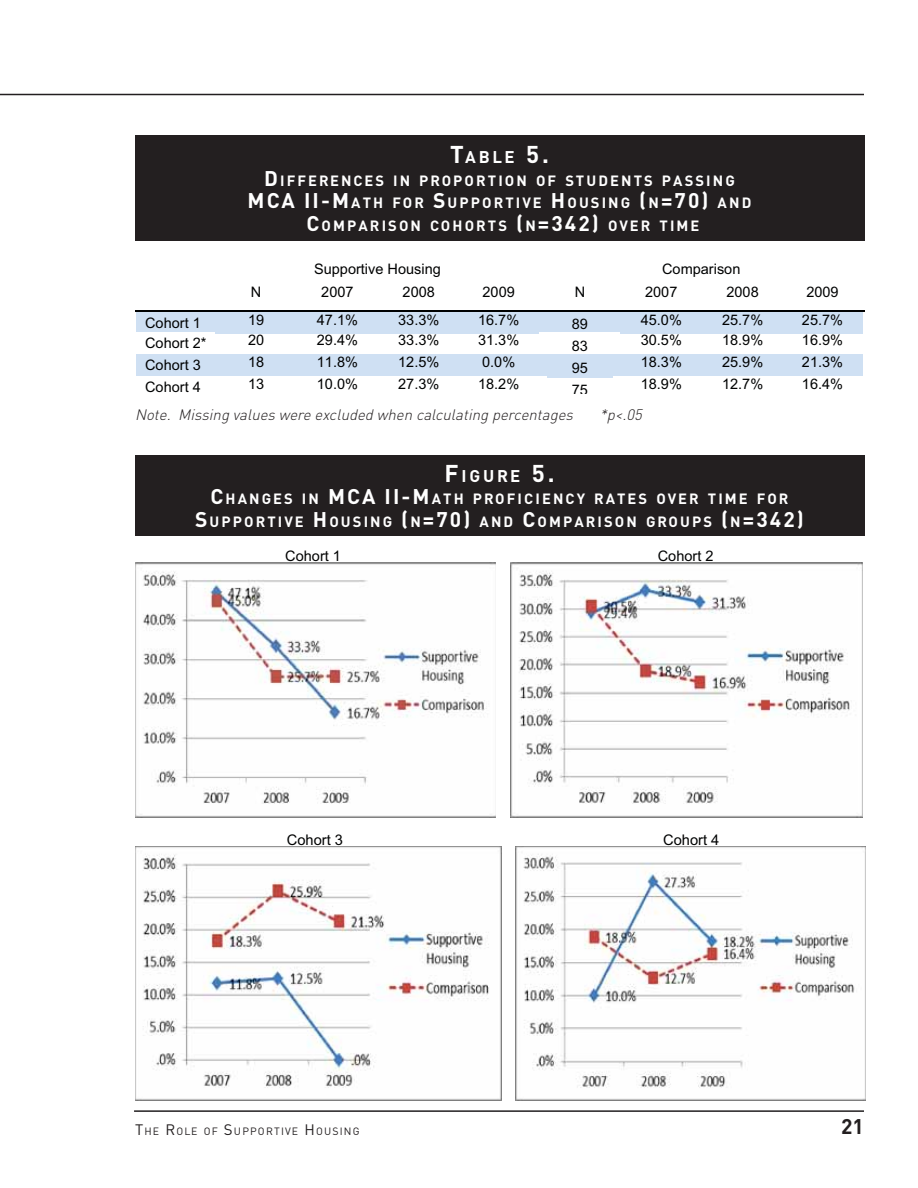
<style>
.page{position:relative;width:918px;height:1188px;background:#fff}
.page>*{position:absolute;margin:0;border:0;box-sizing:border-box;transform-origin:0 0}
.t1{font:700 21px "DINOT";color:#231f20}
.t2{font:700 16.8px "DINOT";letter-spacing:.17em;color:#fff}
.t3{font:italic 300 15px "DINOT";color:#231f20}
.t4{font:700 14.7px/22.5px "DINOT";letter-spacing:.145em;color:#fff;text-align:center}
.t5{font:14.7px "Arial";color:#010202}
.t6{font:14.55px "Arial";color:#010202}
.t7{font:10.5px "DINOT";letter-spacing:.115em;color:#231f20}
.s1{font-size:24px}
.s2{font-size:21px}
.s3{font-size:15px}
</style>
<div class="page">
<hr style="left:134px;top:1110px;width:730px;height:2px;background:#231f20">
<div style="left:135px;top:135px;width:729px;height:105px;background:#231f20"></div>
<div style="left:135px;top:455px;width:729px;height:81px;background:#231f20"></div>
<div style="left:136px;top:310px;width:80px;height:22px;background:#cfe0f3"></div>
<div style="left:215px;top:312px;width:81px;height:22px;background:#cfe0f3"></div>
<div style="left:296px;top:312px;width:82px;height:22px;background:#cfe0f3"></div>
<div style="left:378px;top:312px;width:81px;height:22px;background:#cfe0f3"></div>
<div style="left:457px;top:312px;width:82px;height:22px;background:#cfe0f3"></div>
<div style="left:539px;top:310px;width:81px;height:22px;background:#cfe0f3"></div>
<div style="left:620px;top:312px;width:81px;height:22px;background:#cfe0f3"></div>
<div style="left:701px;top:312px;width:80px;height:22px;background:#cfe0f3"></div>
<div style="left:781px;top:312px;width:82px;height:22px;background:#cfe0f3"></div>
<hr style="left:135px;top:310px;width:729px;height:2px;background:#010202">
<div style="left:136px;top:354px;width:80px;height:22px;background:#cfe0f3"></div>
<div style="left:215px;top:354px;width:81px;height:22px;background:#cfe0f3"></div>
<div style="left:296px;top:354px;width:82px;height:22px;background:#cfe0f3"></div>
<div style="left:378px;top:354px;width:81px;height:22px;background:#cfe0f3"></div>
<div style="left:457px;top:354px;width:82px;height:22px;background:#cfe0f3"></div>
<div style="left:539px;top:354px;width:81px;height:22px;background:#cfe0f3"></div>
<div style="left:547px;top:360px;width:66px;height:17px;background:#cfe0f3"></div>
<div style="left:620px;top:354px;width:81px;height:22px;background:#cfe0f3"></div>
<div style="left:701px;top:354px;width:80px;height:22px;background:#cfe0f3"></div>
<div style="left:781px;top:354px;width:82px;height:22px;background:#cfe0f3"></div>
<img style="left:135px;top:562px;width:361px;height:255px">
<img style="left:510px;top:562px;width:353px;height:255px">
<img style="left:135px;top:846px;width:366px;height:254px">
<img style="left:516px;top:846px;width:350px;height:254px">
<hr style="left:0;top:94px;width:864px;height:1px;background:#231f20">
<p class="t2" style="left:450px;top:147px;width:100px"><span class="s1">T</span>ABLE <span class="s1">5.</span></p>
<p class="t4" style="left:248px;top:169px;width:505px"><span class="s2">D</span>IFFERENCES IN PROPORTION OF STUDENTS PASSING<br><span class="s2">MCA II-M</span>ATH FOR <span class="s2">S</span>UPPORTIVE <span class="s2">H</span>OUSING <span class="s2">(</span>N<span class="s2">=70)</span> AND<br><span class="s2">C</span>OMPARISON COHORTS <span class="s2">(</span>N<span class="s2">=342)</span> OVER TIME</p>
<p class="t6" style="left:314px;top:264px;width:128px">Supportive Housing</p>
<p class="t6" style="left:662px;top:264px;width:80px">Comparison</p>
<p class="t6" style="left:251px;top:287px;width:12px">N</p>
<p class="t6" style="left:321px;top:287px;width:34px">2007</p>
<p class="t6" style="left:403px;top:287px;width:34px">2008</p>
<p class="t6" style="left:483px;top:287px;width:34px">2009</p>
<p class="t6" style="left:575px;top:287px;width:12px">N</p>
<p class="t6" style="left:645px;top:287px;width:34px">2007</p>
<p class="t6" style="left:727px;top:287px;width:34px">2008</p>
<p class="t6" style="left:806px;top:287px;width:34px">2009</p>
<p class="t6" style="left:145px;top:317px;width:57px">Cohort 1</p>
<p class="t6" style="left:248px;top:315px;width:18px">19</p>
<p class="t6" style="left:317px;top:315px;width:43px">47.1%</p>
<p class="t6" style="left:398px;top:315px;width:43px">33.3%</p>
<p class="t6" style="left:478px;top:315px;width:43px">16.7%</p>
<p class="t6" style="left:572px;top:319px;width:18px">89</p>
<p class="t6" style="left:641px;top:315px;width:43px">45.0%</p>
<p class="t6" style="left:722px;top:315px;width:43px">25.7%</p>
<p class="t6" style="left:802px;top:315px;width:43px">25.7%</p>
<p class="t6" style="left:145px;top:338px;width:63px">Cohort 2*</p>
<p class="t6" style="left:248px;top:335px;width:18px">20</p>
<p class="t6" style="left:317px;top:335px;width:43px">29.4%</p>
<p class="t6" style="left:398px;top:335px;width:43px">33.3%</p>
<p class="t6" style="left:478px;top:335px;width:43px">31.3%</p>
<p class="t6" style="left:641px;top:335px;width:43px">30.5%</p>
<p class="t6" style="left:722px;top:335px;width:43px">18.9%</p>
<p class="t6" style="left:802px;top:335px;width:43px">16.9%</p>
<p class="t6" style="left:572px;top:341px;width:18px">83</p>
<p class="t6" style="left:145px;top:360px;width:57px">Cohort 3</p>
<p class="t6" style="left:248px;top:357px;width:18px">18</p>
<p class="t6" style="left:317px;top:357px;width:43px">11.8%</p>
<p class="t6" style="left:398px;top:357px;width:43px">12.5%</p>
<p class="t6" style="left:482px;top:357px;width:35px">0.0%</p>
<p class="t6" style="left:145px;top:381px;width:57px">Cohort 4</p>
<p class="t6" style="left:248px;top:378px;width:18px">13</p>
<p class="t6" style="left:317px;top:378px;width:43px">10.0%</p>
<p class="t6" style="left:398px;top:378px;width:43px">27.3%</p>
<p class="t6" style="left:478px;top:378px;width:43px">18.2%</p>
<p class="t6" style="left:572px;top:362px;width:18px">95</p>
<p class="t6" style="left:572px;top:384px;width:18px">75</p>
<p class="t6" style="left:641px;top:357px;width:43px">18.3%</p>
<p class="t6" style="left:722px;top:357px;width:43px">25.9%</p>
<p class="t6" style="left:802px;top:357px;width:43px">21.3%</p>
<p class="t6" style="left:641px;top:378px;width:43px">18.9%</p>
<p class="t6" style="left:722px;top:378px;width:43px">12.7%</p>
<p class="t6" style="left:802px;top:378px;width:43px">16.4%</p>
<p class="t3" style="left:135px;top:410px;width:443px">Note. Missing values were excluded when calculating percentages</p>
<p class="t3" style="left:600px;top:410px;width:47px">*p&lt;.05</p>
<p class="t2" style="left:444px;top:466px;width:112px"><span class="s1">F</span>IGURE <span class="s1">5.</span></p>
<p class="t4" style="left:195px;top:488px;width:610px"><span class="s2">C</span>HANGES IN <span class="s2">MCA II-M</span>ATH PROFICIENCY RATES OVER TIME FOR<br><span class="s2">S</span>UPPORTIVE <span class="s2">H</span>OUSING <span class="s2">(</span>N<span class="s2">=70)</span> AND <span class="s2">C</span>OMPARISON GROUPS <span class="s2">(</span>N<span class="s2">=342)</span></p>
<p class="t6" style="left:285px;top:551px;width:57px">Cohort 1</p>
<p class="t6" style="left:658px;top:551px;width:57px">Cohort 2</p>
<p class="t5" style="left:287px;top:834px;width:58px">Cohort 3</p>
<p class="t5" style="left:663px;top:834px;width:58px">Cohort 4</p>
<p class="t7" style="left:135px;top:1125px;width:226px"><span class="s3">T</span>HE <span class="s3">R</span>OLE OF <span class="s3">S</span>UPPORTIVE <span class="s3">H</span>OUSING</p>
<h1 class="t1" style="left:841px;top:1119px;width:24px">21</h1>
</div>
